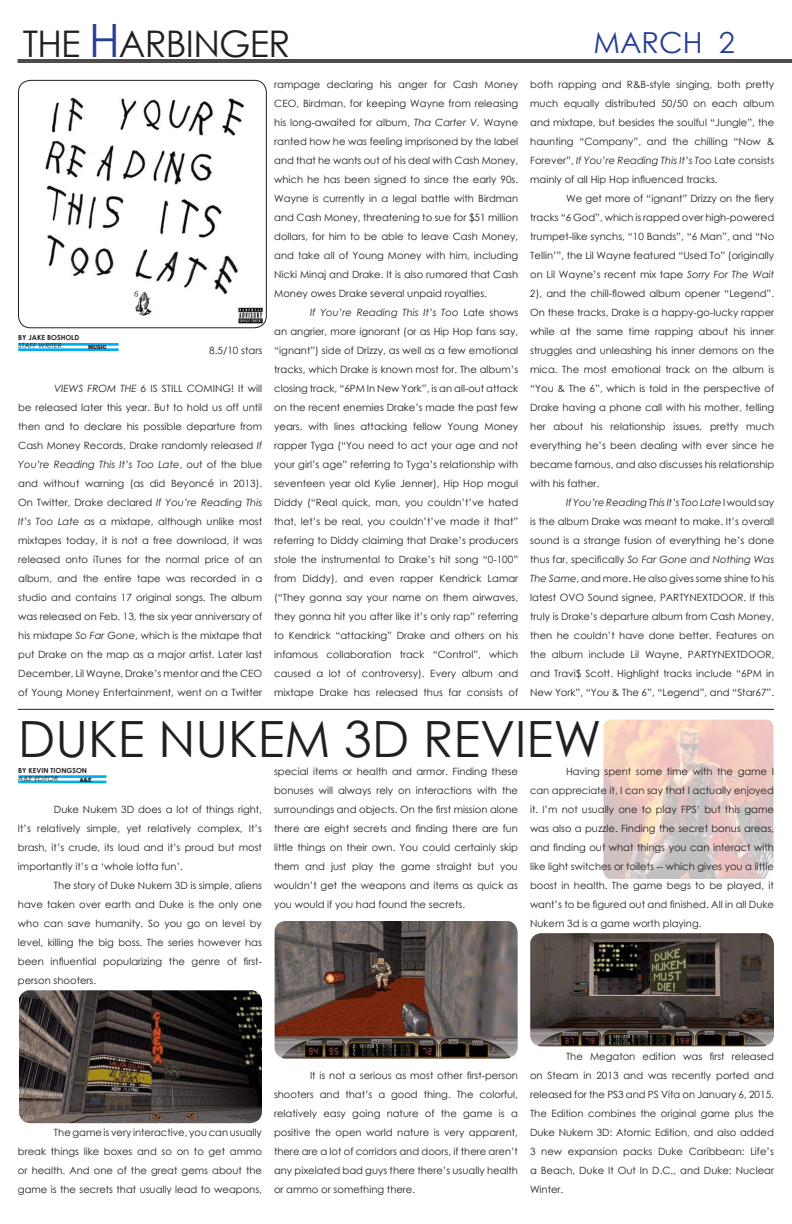
<style>
.page{position:relative;width:792px;height:1224px;background:#fff}
.page>*{position:absolute;margin:0;border:0;box-sizing:border-box;transform-origin:0 0}
.t1{font:50px "Century Gothic";color:#231f20}
.t2{font:36.7px "Century Gothic";letter-spacing:-.02em;color:#231f20}
.t3{font:29px "Century Gothic";color:#253f8e}
.t4{font:10px/19px "Century Gothic";color:#231f20;text-align:justify}
.t5{font:700 7px "Century Gothic";color:#231f20}
.t6{font:italic 7px "Century Gothic";color:#231f20}
.t7{font:800 6px "Franklin Gothic";color:#231f20}
.s1{font-size:45.9px;color:#253f8e}
.s2{font-style:italic}
</style>
<div class="page">
<hr style="left:18px;top:59px;width:774px;height:4px;background:#4f4b4c">
<hr style="left:18px;top:709px;width:756px;height:1px;background:#231f20">
<hr style="left:18px;top:343px;width:101px;height:3px;background:#00aeef">
<hr style="left:18px;top:348px;width:101px;height:3px;background:#00aeef">
<img style="left:19px;top:81px;width:247px;height:247px">
<div style="left:18px;top:80px;width:249px;height:248px;border:1px solid #231f20;border-radius:12px"></div>
<img style="left:603px;top:720px;width:171px;height:159px">
<hr style="left:18px;top:775px;width:88px;height:3px;background:#00aeef">
<hr style="left:18px;top:781px;width:88px;height:2px;background:#00aeef">
<img style="left:19px;top:990px;width:243px;height:133px">
<img style="left:275px;top:921px;width:243px;height:138px">
<img style="left:530px;top:933px;width:244px;height:113px">
<h2 class="t2" style="left:23px;top:18px;width:269px">THE <span class="s1">H</span>ARBINGER</h2>
<h3 class="t3" style="left:594px;top:22px;width:143px">MARCH 2</h3>
<p class="t5" style="left:18px;top:333px;width:63px">BY JAKE BOSHOLD</p>
<p class="t6" style="left:18px;top:341px;width:45px">STAFF WRITER</p>
<p class="t7" style="left:88px;top:343px;width:20px">MUSIC</p>
<p class="t4" style="left:209px;top:340px;width:55px">8.5/10 stars</p>
<p class="t4" style="left:18px;top:378px;width:246px;text-indent:36px"><span class="s2">VIEWS FROM THE 6</span> IS STILL COMING! It will be released later this year. But to hold us off until then and to declare his possible departure from Cash Money Records, Drake randomly released <span class="s2">If You’re Reading This It’s Too Late</span>, out of the blue and without warning (as did Beyoncé in 2013).<br>On Twitter, Drake declared <span class="s2">If You’re Reading This It’s Too Late</span> as a mixtape, although unlike most mixtapes today, it is not a free download, it was released onto iTunes for the normal price of an album, and the entire tape was recorded in a studio and contains 17 original songs. The album was released on Feb. 13, the six year anniversary of his mixtape <span class="s2">So Far Gone</span>, which is the mixtape that put Drake on the map as a major artist. Later last December, Lil Wayne, Drake’s mentor and the CEO of Young Money Entertainment, went on a Twitter</p>
<p class="t4" style="left:274px;top:74px;width:246px">rampage declaring his anger for Cash Money CEO, Birdman, for keeping Wayne from releasing his long-awaited for album, <span class="s2">Tha Carter V.</span> Wayne ranted how he was feeling imprisoned by the label and that he wants out of his deal with Cash Money, which he has been signed to since the early 90s.<br>Wayne is currently in a legal battle with Birdman and Cash Money, threatening to sue for $51 million dollars, for him to be able to leave Cash Money, and take all of Young Money with him, including Nicki Minaj and Drake. It is also rumored that Cash Money owes Drake several unpaid royalties.</p>
<p class="t4" style="left:274px;top:302px;width:246px;text-indent:36px"><span class="s2">If You’re Reading This It’s Too</span> Late shows an angrier, more ignorant (or as Hip Hop fans say, “ignant”) side of Drizzy, as well as a few emotional tracks, which Drake is known most for. The album’s closing track, “6PM In New York”, is an all-out attack on the recent enemies Drake’s made the past few years, with lines attacking fellow Young Money rapper Tyga (“You need to act your age and not your girl’s age” referring to Tyga’s relationship with seventeen year old Kylie Jenner), Hip Hop mogul Diddy (“Real quick, man, you couldn’t’ve hated that, let’s be real, you couldn’t’ve made it that” referring to Diddy claiming that Drake’s producers stole the instrumental to Drake’s hit song “0-100” from Diddy), and even rapper Kendrick Lamar (“They gonna say your name on them airwaves, they gonna hit you after like it’s only rap” referring to Kendrick “attacking” Drake and others on his infamous collaboration track “Control”, which caused a lot of controversy). Every album and mixtape Drake has released thus far consists of</p>
<p class="t4" style="left:530px;top:74px;width:246px">both rapping and R&amp;B-style singing, both pretty much equally distributed 50/50 on each album and mixtape, but besides the soulful “Jungle”, the haunting “Company”, and the chilling “Now &amp; Forever”, <span class="s2">If You’re Reading This It’s Too</span> Late consists mainly of all Hip Hop influenced tracks.</p>
<p class="t4" style="left:530px;top:188px;width:246px;text-indent:36px">We get more of “ignant” Drizzy on the fiery tracks “6 God”, which is rapped over high-powered trumpet-like synchs, “10 Bands”, “6 Man”, and “No Tellin’”, the Lil Wayne featured “Used To” (originally on Lil Wayne’s recent mix tape <span class="s2">Sorry For The Wait 2</span>), and the chill-flowed album opener “Legend”.<br>On these tracks, Drake is a happy-go-lucky rapper while at the same time rapping about his inner struggles and unleashing his inner demons on the mica. The most emotional track on the album is “You &amp; The 6”, which is told in the perspective of Drake having a phone call with his mother, telling her about his relationship issues, pretty much everything he’s been dealing with ever since he became famous, and also discusses his relationship with his father.</p>
<p class="t4" style="left:530px;top:492px;width:246px;text-indent:36px"><span class="s2">If You’re Reading This It’s Too Late</span> I would say is the album Drake was meant to make. It’s overall sound is a strange fusion of everything he’s done thus far, specifically <span class="s2">So Far Gone and Nothing Was The Same</span>, and more. He also gives some shine to his latest OVO Sound signee, PARTYNEXTDOOR. If this truly is Drake’s departure album from Cash Money, then he couldn’t have done better. Features on the album include Lil Wayne, PARTYNEXTDOOR, and Travi$ Scott. Highlight tracks include “6PM in New York”, “You &amp; The 6”, “Legend”, and “Star67”.</p>
<h1 class="t1" style="left:18px;top:704px;width:585px">DUKE NUKEM 3D REVIEW</h1>
<p class="t5" style="left:18px;top:765px;width:70px">BY KEVIN TIONGSON</p>
<p class="t6" style="left:18px;top:773px;width:42px">A&amp;E EDITOR</p>
<p class="t7" style="left:80px;top:776px;width:13px">A&amp;E</p>
<p class="t4" style="left:18px;top:800px;width:246px;text-indent:36px">Duke Nukem 3D does a lot of things right, It’s relatively simple, yet relatively complex, It’s brash, it’s crude, its loud and it’s proud but most importantly it’s a ‘whole lotta fun’.</p>
<p class="t4" style="left:18px;top:876px;width:246px;text-indent:36px">The story of Duke Nukem 3D is simple, aliens have taken over earth and Duke is the only one who can save humanity. So you go on level by level, killing the big boss. The series however has been influential popularizing the genre of first&shy;person shooters.</p>
<p class="t4" style="left:274px;top:762px;width:246px">special items or health and armor. Finding these bonuses will always rely on interactions with the surroundings and objects. On the first mission alone there are eight secrets and finding there are fun little things on their own. You could certainly skip them and just play the game straight but you wouldn’t get the weapons and items as quick as you would if you had found the secrets.</p>
<p class="t4" style="left:530px;top:762px;width:246px;text-indent:36px">Having spent some time with the game I can appreciate it, I can say that I actually enjoyed it. I’m not usually one to play FPS’ but this game was also a puzzle. Finding the secret bonus areas, and finding out what things you can interact with like light switches or toilets -- which gives you a little boost in health. The game begs to be played, it want’s to be figured out and finished. All in all Duke Nukem 3d is a game worth playing.</p>
<p class="t4" style="left:18px;top:1123px;width:246px;text-indent:36px">The game is very interactive, you can usually break things like boxes and so on to get ammo or health. And one of the great gems about the game is the secrets that usually lead to weapons,</p>
<p class="t4" style="left:274px;top:1066px;width:246px;text-indent:36px">It is not a serious as most other first-person shooters and that’s a good thing. The colorful, relatively easy going nature of the game is a positive the open world nature is very apparent, there are a lot of corridors and doors, if there aren’t any pixelated bad guys there there’s usually health or ammo or something there.</p>
<p class="t4" style="left:530px;top:1047px;width:246px;text-indent:36px">The Megaton edition was first released on Steam in 2013 and was recently ported and released for the PS3 and PS Vita on January 6, 2015.<br>The Edition combines the original game plus the Duke Nukem 3D: Atomic Edition, and also added 3 new expansion packs Duke Caribbean: Life’s a Beach, Duke It Out In D.C., and Duke: Nuclear Winter.</p>
</div>
